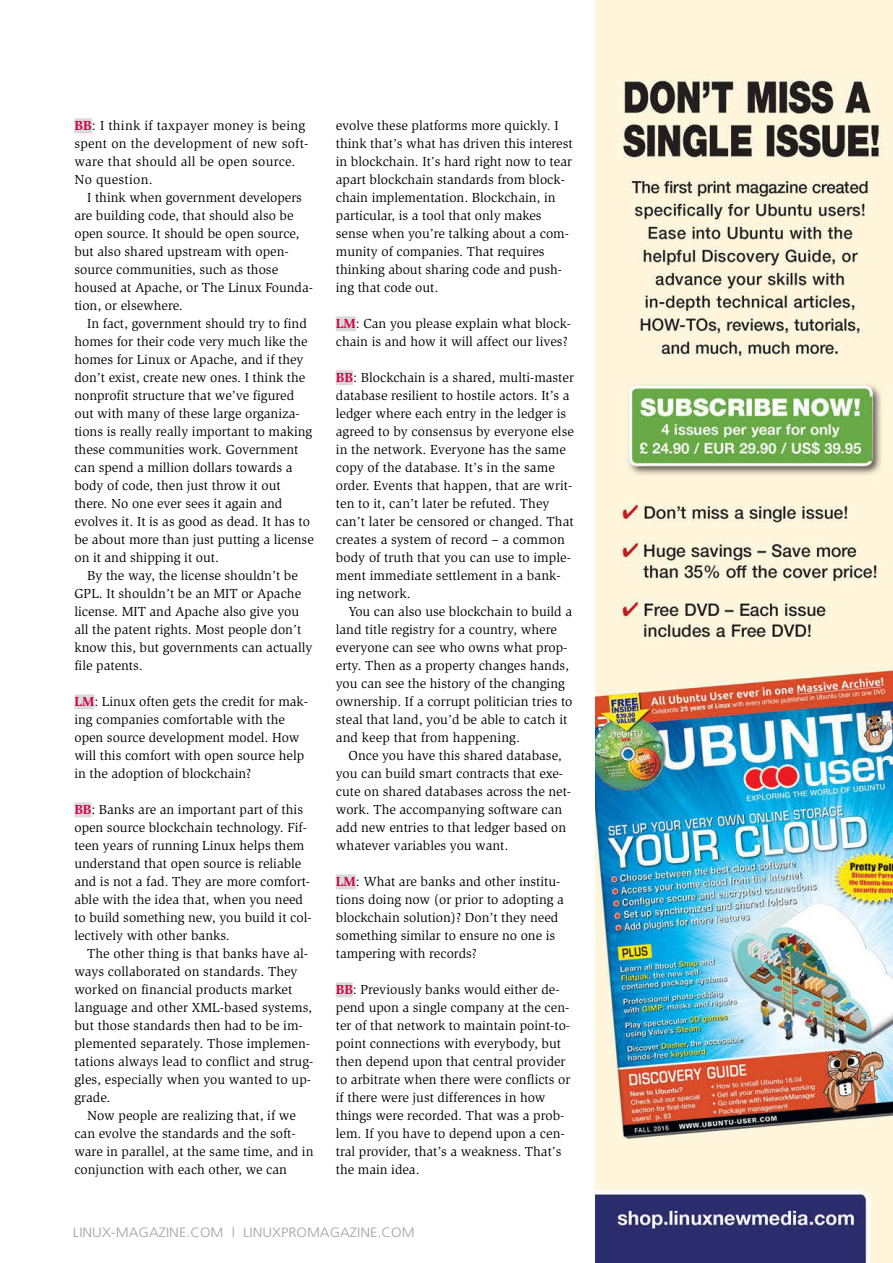
<style>
.page{position:relative;width:893px;height:1263px;background:#fff}
.page>*{position:absolute;margin:0;border:0;box-sizing:border-box;transform-origin:0 0}
.t1{font:13.5px/18px "Slimbach";color:#000}
.t2{font:13.5px "Slimbach";letter-spacing:.02em;color:#000}
.t3{font:300 13.5px "Frutiger";color:#a3a3a7;scale:1.08 1}
.s1{font-weight:700;color:#d1003e}
</style>
<div class="page">
<div style="left:74px;top:118px;width:18px;height:15px;background:#d8dbdc"></div>
<div style="left:74px;top:694px;width:20px;height:15px;background:#d8dbdc"></div>
<div style="left:74px;top:802px;width:17px;height:15px;background:#d8dbdc"></div>
<div style="left:336px;top:316px;width:20px;height:15px;background:#d8dbdc"></div>
<div style="left:336px;top:370px;width:17px;height:15px;background:#d8dbdc"></div>
<div style="left:336px;top:874px;width:20px;height:15px;background:#d8dbdc"></div>
<div style="left:336px;top:982px;width:17px;height:15px;background:#d8dbdc"></div>
<img style="left:595px;top:0;width:298px;height:1263px">
<p class="t2" style="left:74px;top:118px;width:232px"><span class="s1">BB</span>: I think if taxpayer money is being</p>
<p class="t2" style="left:74px;top:136px;width:236px">spent on the development of new soft-</p>
<p class="t2" style="left:74px;top:154px;width:223px">ware that should all be open source.</p>
<p class="t2" style="left:74px;top:172px;width:80px">No question.</p>
<p class="t1" style="left:87px;top:189px;width:216px">I think when government developers</p>
<p class="t1" style="left:74px;top:207px;width:221px">are building code, that should also be</p>
<p class="t1" style="left:74px;top:225px;width:227px">open source. It should be open source,</p>
<p class="t1" style="left:74px;top:243px;width:216px">but also shared upstream with open-</p>
<p class="t1" style="left:74px;top:261px;width:205px">source communities, such as those</p>
<p class="t1" style="left:74px;top:279px;width:240px">housed at Apache, or The Linux Founda-</p>
<p class="t1" style="left:74px;top:297px;width:110px">tion, or elsewhere.</p>
<p class="t1" style="left:87px;top:315px;width:221px">In fact, government should try to find</p>
<p class="t1" style="left:74px;top:333px;width:235px">homes for their code very much like the</p>
<p class="t1" style="left:74px;top:351px;width:231px">homes for Linux or Apache, and if they</p>
<p class="t1" style="left:74px;top:369px;width:233px">don’t exist, create new ones. I think the</p>
<p class="t1" style="left:74px;top:387px;width:221px">nonprofit structure that we’ve figured</p>
<p class="t1" style="left:74px;top:405px;width:227px">out with many of these large organiza-</p>
<p class="t1" style="left:74px;top:423px;width:239px">tions is really really important to making</p>
<p class="t1" style="left:74px;top:441px;width:225px">these communities work. Government</p>
<p class="t1" style="left:74px;top:459px;width:220px">can spend a million dollars towards a</p>
<p class="t1" style="left:74px;top:477px;width:208px">body of code, then just throw it out</p>
<p class="t1" style="left:74px;top:495px;width:210px">there. No one ever sees it again and</p>
<p class="t1" style="left:74px;top:513px;width:237px">evolves it. It is as good as dead. It has to</p>
<p class="t1" style="left:74px;top:531px;width:241px">be about more than just putting a license</p>
<p class="t1" style="left:74px;top:549px;width:146px">on it and shipping it out.</p>
<p class="t1" style="left:87px;top:567px;width:212px">By the way, the license shouldn’t be</p>
<p class="t1" style="left:74px;top:585px;width:228px">GPL. It shouldn’t be an MIT or Apache</p>
<p class="t1" style="left:74px;top:603px;width:226px">license. MIT and Apache also give you</p>
<p class="t1" style="left:74px;top:621px;width:228px">all the patent rights. Most people don’t</p>
<p class="t1" style="left:74px;top:639px;width:240px">know this, but governments can actually</p>
<p class="t1" style="left:74px;top:657px;width:70px">file patents.</p>
<p class="t1" style="left:74px;top:693px;width:235px"><span class="s1">LM</span>: Linux often gets the credit for mak&shy;ing companies comfortable with the open source development model. How will this comfort with open source help in the adoption of blockchain?</p>
<p class="t1" style="left:74px;top:801px;width:230px"><span class="s1">BB</span>: Banks are an important part of this</p>
<p class="t1" style="left:74px;top:819px;width:234px">open source blockchain technology. Fif-</p>
<p class="t1" style="left:74px;top:837px;width:231px">teen years of running Linux helps them</p>
<p class="t1" style="left:74px;top:855px;width:229px">understand that open source is reliable</p>
<p class="t1" style="left:74px;top:873px;width:237px">and is not a fad. They are more comfort-</p>
<p class="t1" style="left:74px;top:891px;width:230px">able with the idea that, when you need</p>
<p class="t1" style="left:74px;top:909px;width:239px">to build something new, you build it col-</p>
<p class="t1" style="left:74px;top:927px;width:157px">lectively with other banks.</p>
<p class="t1" style="left:87px;top:945px;width:223px">The other thing is that banks have al-</p>
<p class="t1" style="left:74px;top:963px;width:225px">ways collaborated on standards. They</p>
<p class="t1" style="left:74px;top:981px;width:220px">worked on financial products market</p>
<p class="t1" style="left:74px;top:999px;width:239px">language and other XML-based systems,</p>
<p class="t1" style="left:74px;top:1017px;width:230px">but those standards then had to be im-</p>
<p class="t1" style="left:74px;top:1035px;width:237px">plemented separately. Those implemen-</p>
<p class="t1" style="left:74px;top:1053px;width:241px">tations always lead to conflict and strug-</p>
<p class="t1" style="left:74px;top:1071px;width:238px">gles, especially when you wanted to up-</p>
<p class="t1" style="left:74px;top:1089px;width:38px">grade.</p>
<p class="t1" style="left:87px;top:1107px;width:210px">Now people are realizing that, if we</p>
<p class="t1" style="left:74px;top:1125px;width:223px">can evolve the standards and the soft-</p>
<p class="t1" style="left:74px;top:1143px;width:241px">ware in parallel, at the same time, and in</p>
<p class="t1" style="left:74px;top:1161px;width:214px">conjunction with each other, we can</p>
<p class="t1" style="left:336px;top:117px;width:238px">evolve these platforms more quickly. I think that’s what has driven this interest in blockchain. It’s hard right now to tear apart blockchain standards from block&shy;chain implementation. Blockchain, in particular, is a tool that only makes sense when you’re talking about a com&shy;munity of companies. That requires thinking about sharing code and push&shy;ing that code out.</p>
<p class="t1" style="left:336px;top:315px;width:237px"><span class="s1">LM</span>: Can you please explain what block&shy;chain is and how it will affect our lives?</p>
<p class="t1" style="left:336px;top:369px;width:240px"><span class="s1">BB</span>: Blockchain is a shared, multi-master</p>
<p class="t1" style="left:336px;top:387px;width:235px">database resilient to hostile actors. It’s a</p>
<p class="t1" style="left:336px;top:405px;width:232px">ledger where each entry in the ledger is</p>
<p class="t1" style="left:336px;top:423px;width:240px">agreed to by consensus by everyone else</p>
<p class="t1" style="left:336px;top:441px;width:232px">in the network. Everyone has the same</p>
<p class="t1" style="left:336px;top:459px;width:220px">copy of the database. It’s in the same</p>
<p class="t1" style="left:336px;top:477px;width:238px">order. Events that happen, that are writ-</p>
<p class="t1" style="left:336px;top:495px;width:215px">ten to it, can’t later be refuted. They</p>
<p class="t1" style="left:336px;top:513px;width:239px">can’t later be censored or changed. That</p>
<p class="t1" style="left:336px;top:531px;width:230px">creates a system of record – a common</p>
<p class="t1" style="left:336px;top:549px;width:237px">body of truth that you can use to imple-</p>
<p class="t1" style="left:336px;top:567px;width:226px">ment immediate settlement in a bank-</p>
<p class="t1" style="left:336px;top:585px;width:77px">ing network.</p>
<p class="t1" style="left:349px;top:603px;width:225px">You can also use blockchain to build a</p>
<p class="t1" style="left:336px;top:621px;width:223px">land title registry for a country, where</p>
<p class="t1" style="left:336px;top:639px;width:233px">everyone can see who owns what prop-</p>
<p class="t1" style="left:336px;top:657px;width:235px">erty. Then as a property changes hands,</p>
<p class="t1" style="left:336px;top:675px;width:231px">you can see the history of the changing</p>
<p class="t1" style="left:336px;top:693px;width:238px">ownership. If a corrupt politician tries to</p>
<p class="t1" style="left:336px;top:711px;width:233px">steal that land, you’d be able to catch it</p>
<p class="t1" style="left:336px;top:729px;width:186px">and keep that from happening.</p>
<p class="t1" style="left:349px;top:747px;width:215px">Once you have this shared database,</p>
<p class="t1" style="left:336px;top:765px;width:229px">you can build smart contracts that exe-</p>
<p class="t1" style="left:336px;top:783px;width:237px">cute on shared databases across the net-</p>
<p class="t1" style="left:336px;top:801px;width:228px">work. The accompanying software can</p>
<p class="t1" style="left:336px;top:819px;width:232px">add new entries to that ledger based on</p>
<p class="t1" style="left:336px;top:837px;width:174px">whatever variables you want.</p>
<p class="t1" style="left:336px;top:873px;width:230px"><span class="s1">LM</span>: What are banks and other institu&shy;tions doing now (or prior to adopting a blockchain solution)? Don’t they need something similar to ensure no one is tampering with records?</p>
<p class="t1" style="left:336px;top:981px;width:236px"><span class="s1">BB</span>: Previously banks would either de&shy;pend upon a single company at the cen&shy;ter of that network to maintain point-to&shy;point connections with everybody, but then depend upon that central provider to arbitrate when there were conflicts or if there were just differences in how things were recorded. That was a prob&shy;lem. If you have to depend upon a cen&shy;tral provider, that’s a weakness. That’s the main idea.</p>
<p class="t3" style="left:73px;top:1224px;width:318px">LINUX-MAGAZINE.COM | LINUXPROMAGAZINE.COM</p>
</div>
